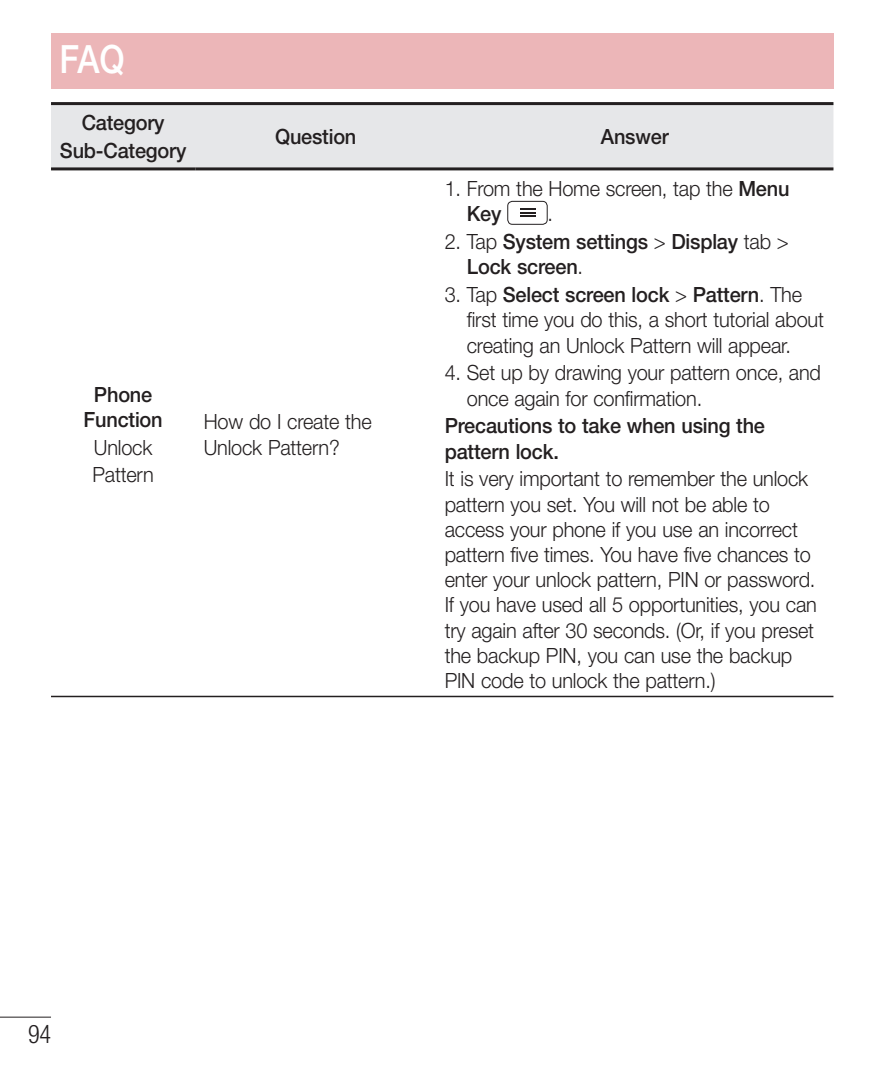
<style>
.page{position:relative;width:893px;height:1072px;background:#fff}
.page>*{position:absolute;margin:0;border:0;box-sizing:border-box;transform-origin:0 0}
.t1{font:500 39px "Helvetica Neue LT Pro";color:#fff;scale:.85 1}
.t2{font:300 condensed 25.5px "Helvetica Neue LT Pro";color:#231f20;scale:.95 1}
.t3{font:300 21px/25.2px "Helvetica Neue LT Pro";letter-spacing:-.01em;color:#231f20;scale:.95 1}
.t4{font:500 21px/25.2px "Helvetica Neue LT Pro";letter-spacing:-.01em;color:#231f20;text-align:center;scale:.95 1}
.s1{font-weight:500}
.s2{font-weight:300}
</style>
<div class="page">
<hr style="left:0;top:1016px;width:51px;height:1px;background:#231f20">
<div style="left:51px;top:105px;width:782px;height:62px;background:#e6e7e9"></div>
<hr style="left:51px;top:167px;width:144px;height:3px;background:#231f20">
<hr style="left:51px;top:695px;width:782px;height:2px;background:#231f20">
<hr style="left:51px;top:102px;width:782px;height:3px;background:#231f20">
<hr style="left:195px;top:167px;width:638px;height:3px;background:#231f20">
<svg style="left:509px;top:201px;width:37px;height:22px"></svg>
<div style="left:507px;top:201px;width:41px;height:24px;border:1px solid #231f20;border-radius:5px"></div>
<div style="left:51px;top:34px;width:782px;height:55px;background:#ecb6b8"></div>
<h1 class="t1" style="left:60px;top:45px;width:78px">FAQ</h1>
<p class="t4" style="left:60px;top:111px;width:135px;line-height:27.9px">Category<br>Sub-Category</p>
<p class="t4" style="left:84px;top:384px;width:85px">Phone<br>Function</p>
<p class="t3" style="left:93px;top:435px;width:66px;line-height:27.9px">Unlock<br>Pattern</p>
<p class="t4" style="left:275px;top:126px;width:87px">Question</p>
<p class="t4" style="left:601px;top:126px;width:73px">Answer</p>
<p class="t3" style="left:204px;top:411px;width:178px">How do I create the<br>Unlock Pattern?</p>
<p class="t3" style="left:467px;top:178px;width:341px;text-indent:-22px">1. From the Home screen, tap the <span class="s1">Menu<br>Key</span></p>
<p class="t3" style="left:547px;top:203px;width:7px">.</p>
<p class="t4" style="left:467px;top:231px;width:341px;text-align:left;text-indent:-22px"><span class="s2">2. Tap</span> System settings <span class="s2">&gt;</span> Display <span class="s2">tab &gt;<br></span>Lock screen<span class="s2">.</span></p>
<p class="t3" style="left:467px;top:284px;width:377px;text-indent:-22px">3. Tap <span class="s1">Select screen lock</span> &gt; <span class="s1">Pattern</span>. The first time you do this, a short tutorial about creating an Unlock Pattern will appear.</p>
<p class="t3" style="left:467px;top:362px;width:374px;text-indent:-22px">4. Set up by drawing your pattern once, and once again for confirmation.</p>
<p class="t4" style="left:445px;top:415px;width:339px;text-align:left">Precautions to take when using the pattern lock.</p>
<p class="t3" style="left:445px;top:468px;width:393px">It is very important to remember the unlock pattern you set. You will not be able to access your phone if you use an incorrect pattern five times. You have five chances to enter your unlock pattern, PIN or password.<br>If you have used all 5 opportunities, you can try again after 30 seconds. (Or, if you preset the backup PIN, you can use the backup PIN code to unlock the pattern.)</p>
<p class="t2" style="left:28px;top:1025px;width:26px">94</p>
</div>
